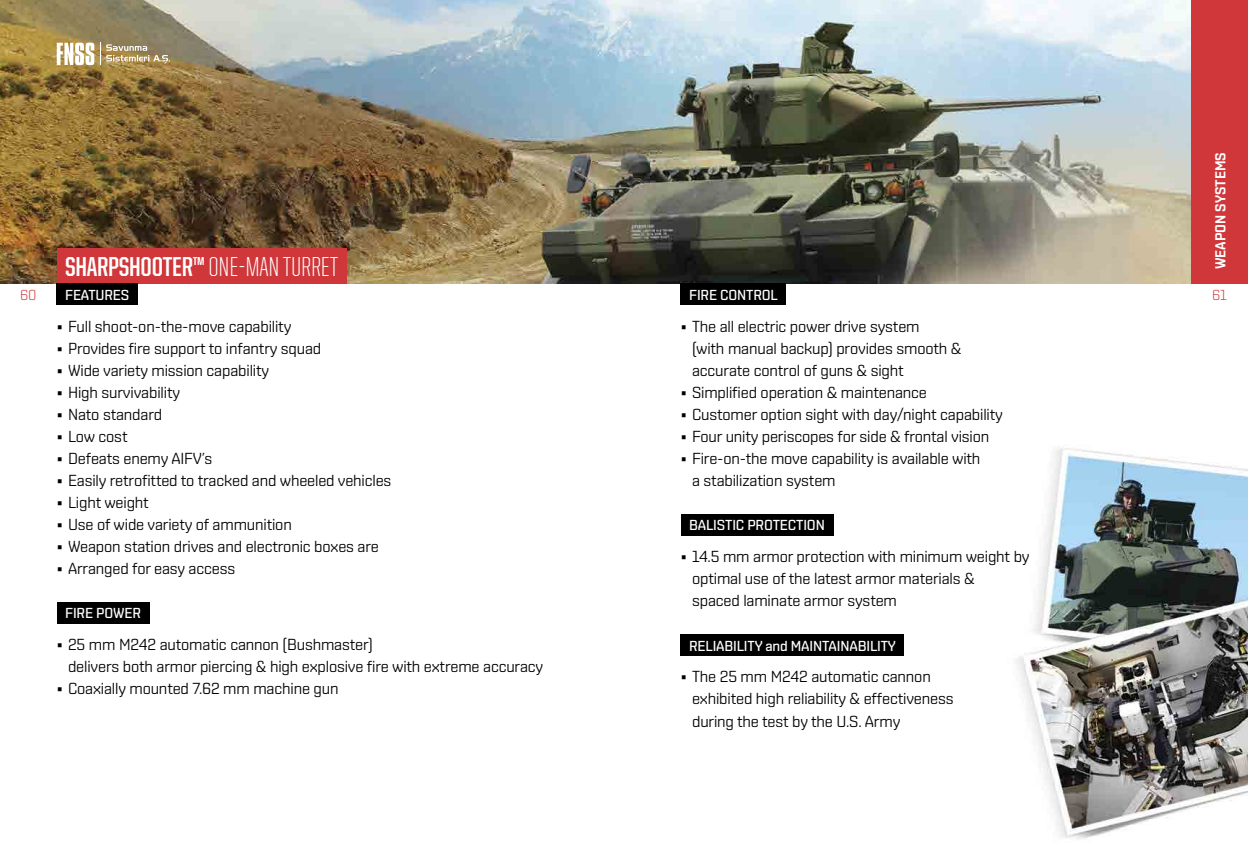
<style>
.page{position:relative;width:1248px;height:851px;background:#fff}
.page>*{position:absolute;margin:0;border:0;box-sizing:border-box;transform-origin:0 0}
.t1{font:300 27.4px "United Sans Cond";letter-spacing:-.01em;color:#fff}
.t2{font:700 27.4px "United Sans Cond";color:#fff}
.t3{font:16px/22px "Shentox";letter-spacing:-.01em;color:#000}
.t4{font:500 14.5px "Shentox";letter-spacing:-.01em;color:#fff}
.t5{font:600 14.5px "Shentox";color:#fff}
.t6{font:300 14.5px "Shentox";color:#cf373a}
.s1{font-weight:700}
</style>
<div class="page">
<img style="left:811px;top:448px;width:436px;height:391px">
<img style="left:0;top:0;width:1191px;height:283px">
<div style="left:1191px;top:0;width:56px;height:283px;background:#cf373a"></div>
<svg style="left:57px;top:43px;width:37px;height:22px"></svg>
<svg style="left:101px;top:43px;width:69px;height:22px;background:#ad9a70"></svg>
<div style="left:57px;top:248px;width:289px;height:35px;background:#cf373a"></div>
<div style="left:57px;top:283px;width:81px;height:22px;background:#000"></div>
<div style="left:680px;top:283px;width:105px;height:22px;background:#000"></div>
<div style="left:680px;top:514px;width:153px;height:21px;background:#000"></div>
<div style="left:680px;top:634px;width:224px;height:21px;background:#000"></div>
<div style="left:57px;top:602px;width:92px;height:21px;background:#000"></div>
<p class="t5" style="left:1211px;top:269px;width:119px;rotate:-90deg">WEAPON SYSTEMS</p>
<h1 class="t2" style="left:65px;top:253px;width:22px">SHARPSHOOTER</h1>
<h1 class="t1" style="left:193px;top:253px;width:147px"><span class="s1">™</span>ONE-MAN TURRET</h1>
<p class="t4" style="left:65px;top:286px;width:9px">FEATURES</p>
<p class="t3" style="left:57px;top:315px;width:236px"><span class="s1">•</span> Full shoot-on-the-move capability</p>
<p class="t3" style="left:57px;top:337px;width:266px"><span class="s1">•</span> Provides fire support to infantry squad</p>
<p class="t3" style="left:57px;top:359px;width:214px"><span class="s1">•</span> Wide variety mission capability</p>
<p class="t3" style="left:57px;top:381px;width:125px"><span class="s1">•</span> High survivability</p>
<p class="t3" style="left:57px;top:403px;width:107px"><span class="s1">•</span> Nato standard</p>
<p class="t3" style="left:57px;top:425px;width:72px"><span class="s1">•</span> Low cost</p>
<p class="t3" style="left:57px;top:447px;width:157px"><span class="s1">•</span> Defeats enemy AIFV’s</p>
<p class="t3" style="left:57px;top:469px;width:336px"><span class="s1">•</span> Easily retrofitted to tracked and wheeled vehicles</p>
<p class="t3" style="left:57px;top:491px;width:94px"><span class="s1">•</span> Light weight</p>
<p class="t3" style="left:57px;top:513px;width:237px"><span class="s1">•</span> Use of wide variety of ammunition</p>
<p class="t3" style="left:57px;top:535px;width:324px"><span class="s1">•</span> Weapon station drives and electronic boxes are</p>
<p class="t3" style="left:57px;top:557px;width:180px"><span class="s1">•</span> Arranged for easy access</p>
<p class="t6" style="left:20px;top:286px;width:18px">60</p>
<p class="t6" style="left:1212px;top:286px;width:16px">61</p>
<p class="t4" style="left:689px;top:286px;width:90px">FIRE CONTROL</p>
<p class="t3" style="left:692px;top:315px;width:271px;text-indent:-11px"><span class="s1">•</span> The all electric power drive system<br>(with manual backup) provides smooth &amp; accurate control of guns &amp; sight</p>
<p class="t3" style="left:680px;top:381px;width:248px"><span class="s1">•</span> Simplified operation &amp; maintenance</p>
<p class="t3" style="left:680px;top:403px;width:324px"><span class="s1">•</span> Customer option sight with day/night capability</p>
<p class="t3" style="left:680px;top:425px;width:310px"><span class="s1">•</span> Four unity periscopes for side &amp; frontal vision</p>
<p class="t3" style="left:692px;top:447px;width:290px;text-indent:-11px"><span class="s1">•</span> Fire-on-the move capability is available with a stabilization system</p>
<p class="t4" style="left:689px;top:516px;width:135px">BALISTIC PROTECTION</p>
<p class="t3" style="left:692px;top:545px;width:339px;text-indent:-11px"><span class="s1">•</span> 14.5 mm armor protection with minimum weight by optimal use of the latest armor materials &amp;<br>spaced laminate armor system</p>
<p class="t4" style="left:65px;top:604px;width:58px">FIRE POWER</p>
<p class="t3" style="left:68px;top:633px;width:477px;text-indent:-11px"><span class="s1">•</span> 25 mm M242 automatic cannon (Bushmaster)<br>delivers both armor piercing &amp; high explosive fire with extreme accuracy</p>
<p class="t3" style="left:57px;top:677px;width:283px"><span class="s1">•</span> Coaxially mounted 7.62 mm machine gun</p>
<p class="t4" style="left:689px;top:637px;width:208px">RELIABILITY AND MAINTAINABILITY</p>
<p class="t3" style="left:692px;top:665px;width:263px;text-indent:-11px"><span class="s1">•</span> The 25 mm M242 automatic cannon exhibited high reliability &amp; effectiveness during the test by the U.S. Army</p>
</div>
